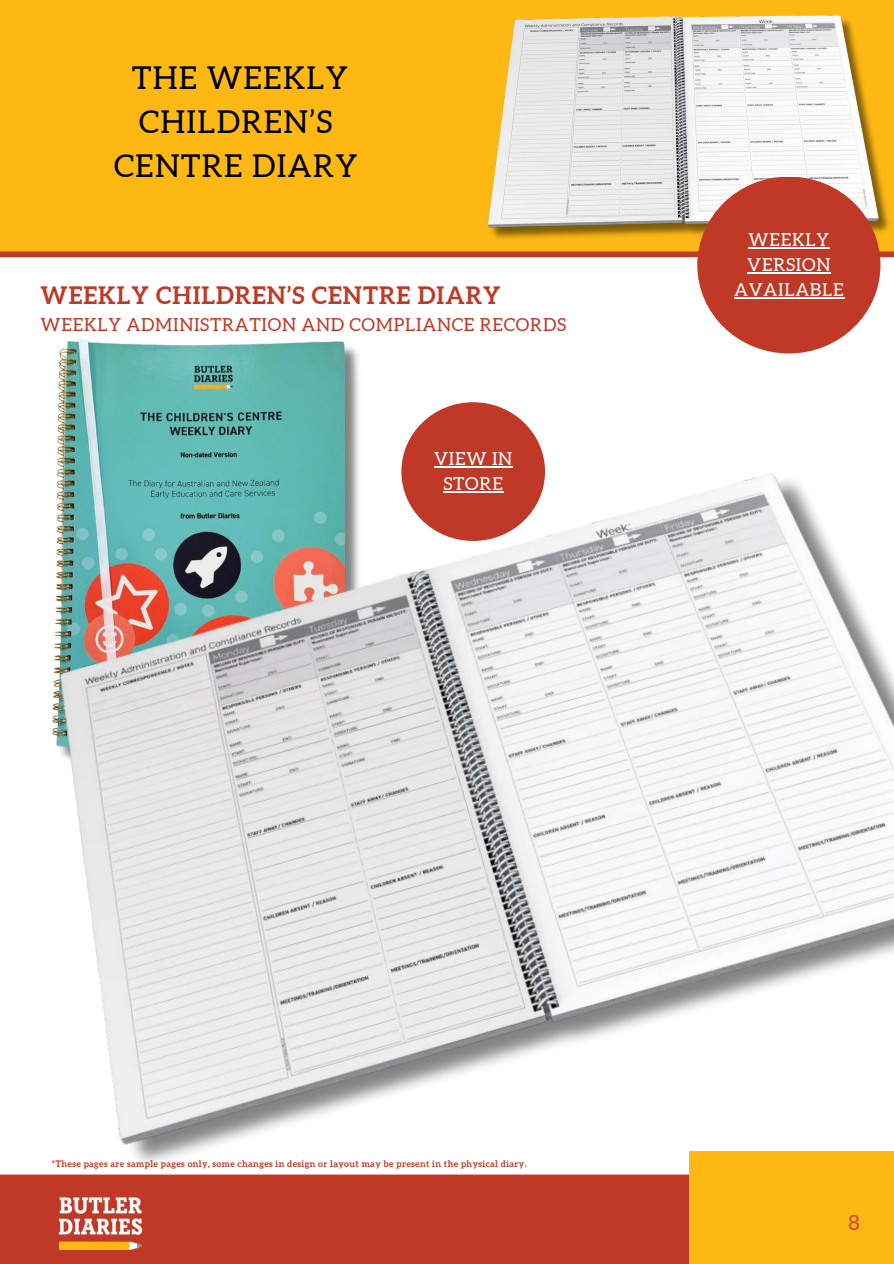
<style>
.page{position:relative;width:894px;height:1264px;background:#fff}
.page>*{position:absolute;margin:0;border:0;box-sizing:border-box;transform-origin:0 0}
.t1{font:31.5px/43.8px "Aleo";letter-spacing:.04em;color:#000;text-align:center}
.t2{font:700 24px "Aleo";letter-spacing:.04em;color:#c03926}
.t3{font:21px "Aleo";color:#d14b38}
.t4{font:18px "Aleo";letter-spacing:.04em;color:#c03926}
.t5{font:18px/24.8px "Aleo";letter-spacing:.04em;color:#fff;text-align:center}
.t6{font:700 9px "Aleo";letter-spacing:.04em;color:#c03926}
</style>
<div class="page">
<div style="left:0;top:0;width:893px;height:251px;background:#fdb813"></div>
<div style="left:0;top:251px;width:893px;height:6px;background:#c03926"></div>
<img style="left:58px;top:338px;width:385px;height:72px">
<img style="left:473px;top:15px;width:420px;height:281px">
<div style="left:697px;top:176px;width:183px;height:177px;background:#c03926;border-radius:50%"></div>
<hr style="left:748px;top:247px;width:81px;height:1px;background:#fff">
<hr style="left:747px;top:272px;width:83px;height:1px;background:#fff">
<hr style="left:734px;top:297px;width:110px;height:1px;background:#fff">
<img style="left:0;top:410px;width:893px;height:853px">
<div style="left:401px;top:402px;width:144px;height:139px;background:#c03926;border-radius:50%"></div>
<hr style="left:434px;top:466px;width:78px;height:1px;background:#fff">
<hr style="left:443px;top:491px;width:60px;height:1px;background:#fff">
<h1 class="t1" style="left:114px;top:56px;width:245px">THE WEEKLY<br>CHILDREN’S<br>CENTRE DIARY</h1>
<h2 class="t2" style="left:41px;top:281px;width:461px">WEEKLY CHILDREN’S CENTRE DIARY</h2>
<h3 class="t4" style="left:41px;top:314px;width:527px">WEEKLY ADMINISTRATION AND COMPLIANCE RECORDS</h3>
<h3 class="t5" style="left:434px;top:446px;width:79px">VIEW IN<br>STORE</h3>
<h3 class="t5" style="left:734px;top:227px;width:111px">WEEKLY<br>VERSION<br>AVAILABLE</h3>
<p class="t6" style="left:52px;top:1158px;width:476px">*These pages are sample pages only, some changes in design or layout may be present in the physical diary.</p>
<h3 class="t3" style="left:848px;top:1210px;width:13px">8</h3>
</div>
